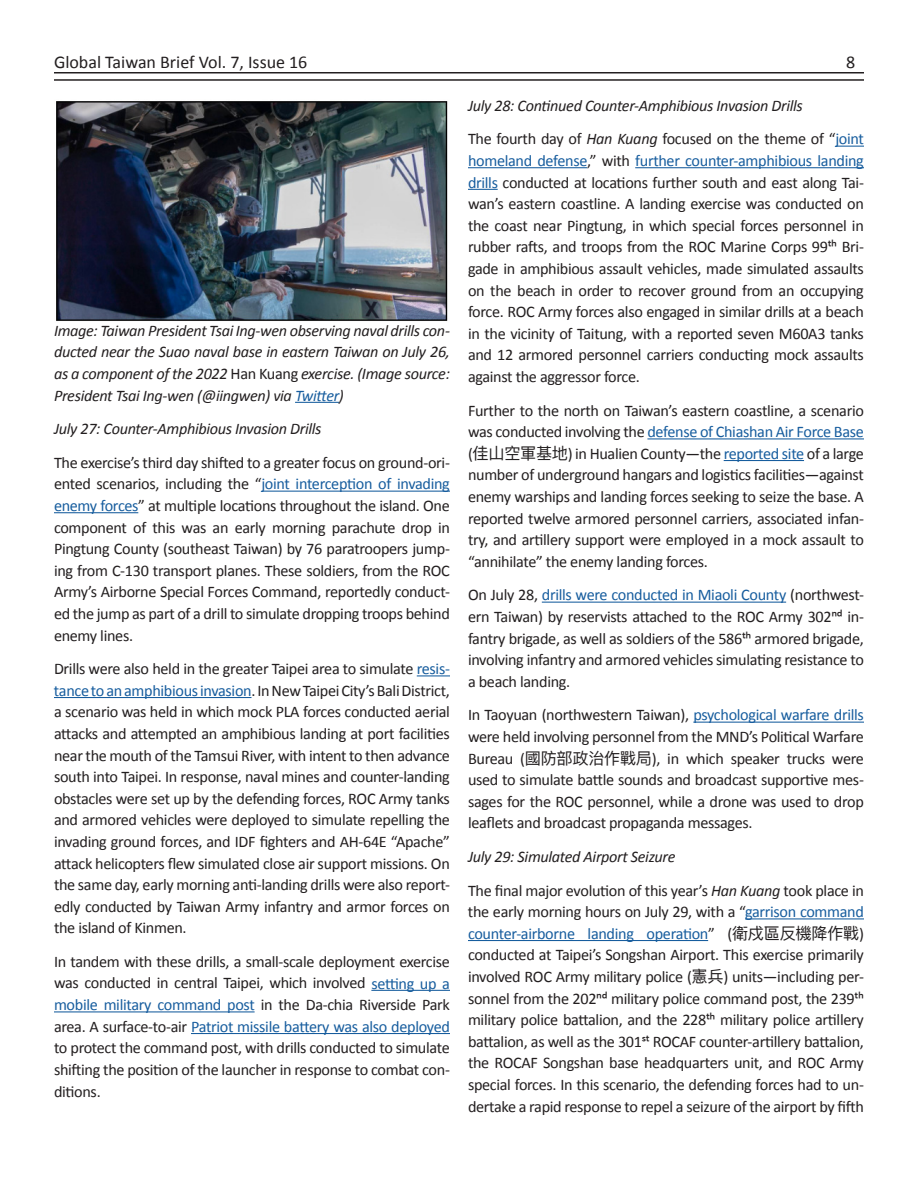
<style>
.page{position:relative;width:918px;height:1188px;background:#fff}
.page>*{position:absolute;margin:0;border:0;box-sizing:border-box;transform-origin:0 0}
.t1{font:18px "Calibri";color:#231f20}
.t2{font:16.2px/21.6px "Calibri";letter-spacing:-.02em;color:#231f20;text-align:justify}
.t3{font:italic 16.2px/21.6px "Calibri";letter-spacing:-.02em;color:#231f20;text-align:justify}
.s1{font-style:normal}
.s2{color:#175d9e}
.s3{font-style:normal;color:#175d9e}
.s4{font-family:"Ping Fang TC"}
.s5{font-style:italic}
</style>
<div class="page">
<hr style="left:54px;top:72px;width:810px;height:1px;background:#231f20">
<hr style="left:54px;top:79px;width:810px;height:2px;background:#231f20">
<hr style="left:295px;top:402px;width:44px;height:1px;background:#175d9e">
<hr style="left:261px;top:491px;width:189px;height:1px;background:#175d9e">
<hr style="left:54px;top:512px;width:84px;height:1px;background:#175d9e">
<hr style="left:417px;top:675px;width:33px;height:1px;background:#175d9e">
<hr style="left:54px;top:697px;width:197px;height:1px;background:#175d9e">
<hr style="left:371px;top:990px;width:79px;height:1px;background:#175d9e">
<hr style="left:54px;top:1011px;width:201px;height:1px;background:#175d9e">
<hr style="left:191px;top:1033px;width:259px;height:1px;background:#175d9e">
<svg style="left:835px;top:146px;width:29px;height:1px"></svg>
<hr style="left:468px;top:167px;width:119px;height:1px;background:#175d9e">
<hr style="left:635px;top:167px;width:229px;height:1px;background:#175d9e">
<hr style="left:468px;top:189px;width:30px;height:1px;background:#175d9e">
<hr style="left:647px;top:438px;width:217px;height:1px;background:#175d9e">
<hr style="left:724px;top:460px;width:80px;height:1px;background:#175d9e">
<hr style="left:542px;top:602px;width:244px;height:1px;background:#175d9e">
<hr style="left:693px;top:722px;width:171px;height:1px;background:#175d9e">
<hr style="left:745px;top:918px;width:119px;height:1px;background:#175d9e">
<hr style="left:468px;top:940px;width:240px;height:1px;background:#175d9e">
<img style="left:56px;top:101px;width:392px;height:220px">
<p class="t1" style="left:54px;top:55px;width:255px">Global Taiwan Brief Vol. 7, Issue 16</p>
<p class="t1" style="left:846px;top:55px;width:11px">8</p>
<p class="t3" style="left:54px;top:319px;width:398px">Image: Taiwan President Tsai Ing-wen observing naval drills con&shy;ducted near the Suao naval base in eastern Taiwan on July 26, as a component of the 2022 <span class="s1">Han Kuang</span> exercise. (Image source:<br>President Tsai Ing-wen (@iingwen) via <span class="s2">Twitter</span>)</p>
<p class="t3" style="left:54px;top:417px;width:269px">July 27: Counter-Amphibious Invasion Drills</p>
<p class="t2" style="left:54px;top:451px;width:397px">The exercise’s third day shifted to a greater focus on ground-ori&shy;ented scenarios, including the “<span class="s2">joint interception of invading enemy forces</span>” at multiple locations throughout the island. One component of this was an early morning parachute drop in Pingtung County (southeast Taiwan) by 76 paratroopers jump&shy;ing from C-130 transport planes. These soldiers, from the ROC Army’s Airborne Special Forces Command, reportedly conduct&shy;ed the jump as part of a drill to simulate dropping troops behind enemy lines.</p>
<p class="t2" style="left:54px;top:657px;width:397px">Drills were also held in the greater Taipei area to simulate <span class="s2">resis&shy;tance to an amphibious invasion</span>. In New Taipei City’s Bali District, a scenario was held in which mock PLA forces conducted aerial attacks and attempted an amphibious landing at port facilities near the mouth of the Tamsui River, with intent to then advance south into Taipei. In response, naval mines and counter-landing obstacles were set up by the defending forces, ROC Army tanks and armored vehicles were deployed to simulate repelling the invading ground forces, and IDF fighters and AH-64E “Apache” attack helicopters flew simulated close air support missions. On the same day, early morning anti-landing drills were also report&shy;edly conducted by Taiwan Army infantry and armor forces on the island of Kinmen.</p>
<p class="t2" style="left:54px;top:950px;width:397px">In tandem with these drills, a small-scale deployment exercise was conducted in central Taipei, which involved <span class="s2">setting up a mobile military command post</span> in the Da-chia Riverside Park area. A surface-to-air <span class="s2">Patriot missile battery was also deployed </span>to protect the command post, with drills conducted to simulate shifting the position of the launcher in response to combat con&shy;ditions.</p>
<p class="t3" style="left:468px;top:88px;width:397px;line-height:33.6px">July 28: Continued Counter-Amphibious Invasion Drills<br><span class="s1">The fourth day of</span> Han Kuang <span class="s1">focused on the theme of “</span><span class="s3">joint</span></p>
<p class="t2" style="left:468px;top:149px;width:397px"><span class="s2">homeland defense</span>,” with <span class="s2">further counter-amphibious landing drills</span> conducted at locations further south and east along Tai&shy;wan’s eastern coastline. A landing exercise was conducted on the coast near Pingtung, in which special forces personnel in rubber rafts, and troops from the ROC Marine Corps 99th Bri&shy;gade in amphibious assault vehicles, made simulated assaults on the beach in order to recover ground from an occupying force. ROC Army forces also engaged in similar drills at a beach in the vicinity of Taitung, with a reported seven M60A3 tanks and 12 armored personnel carriers conducting mock assaults against the aggressor force.</p>
<p class="t2" style="left:468px;top:399px;width:397px">Further to the north on Taiwan’s eastern coastline, a scenario was conducted involving the <span class="s2">defense of Chiashan Air Force Base </span>(<span class="s4">佳山空軍基地</span>) in Hualien County—the <span class="s2">reported site</span> of a large number of underground hangars and logistics facilities—against enemy warships and landing forces seeking to seize the base. A reported twelve armored personnel carriers, associated infan&shy;try, and artillery support were employed in a mock assault to “annihilate” the enemy landing forces.</p>
<p class="t2" style="left:468px;top:583px;width:397px">On July 28, <span class="s2">drills were conducted in Miaoli County</span> (northwest&shy;ern Taiwan) by reservists attached to the ROC Army 302nd in&shy;fantry brigade, as well as soldiers of the 586th armored brigade, involving infantry and armored vehicles simulating resistance to a beach landing.</p>
<p class="t2" style="left:468px;top:703px;width:397px">In Taoyuan (northwestern Taiwan), <span class="s2">psychological warfare drills </span>were held involving personnel from the MND’s Political Warfare Bureau (<span class="s4">國防部政治作戰局</span>), in which speaker trucks were used to simulate battle sounds and broadcast supportive mes&shy;sages for the ROC personnel, while a drone was used to drop leaflets and broadcast propaganda messages.</p>
<p class="t2" style="left:468px;top:839px;width:397px;line-height:33.6px"><span class="s5">July 29: Simulated Airport Seizure<br></span>The final major evolution of this year’s <span class="s5">Han Kuang</span> took place in</p>
<p class="t2" style="left:468px;top:900px;width:397px">the early morning hours on July 29, with a “<span class="s2">garrison command counter-airborne landing operation</span>” (<span class="s4">衛戍區反機降作戰</span>) conducted at Taipei’s Songshan Airport. This exercise primarily involved ROC Army military police (<span class="s4">憲兵</span>) units—including per&shy;sonnel from the 202nd military police command post, the 239th military police battalion, and the 228th military police artillery battalion, as well as the 301st ROCAF counter-artillery battalion, the ROCAF Songshan base headquarters unit, and ROC Army special forces. In this scenario, the defending forces had to un&shy;dertake a rapid response to repel a seizure of the airport by fifth</p>
</div>
